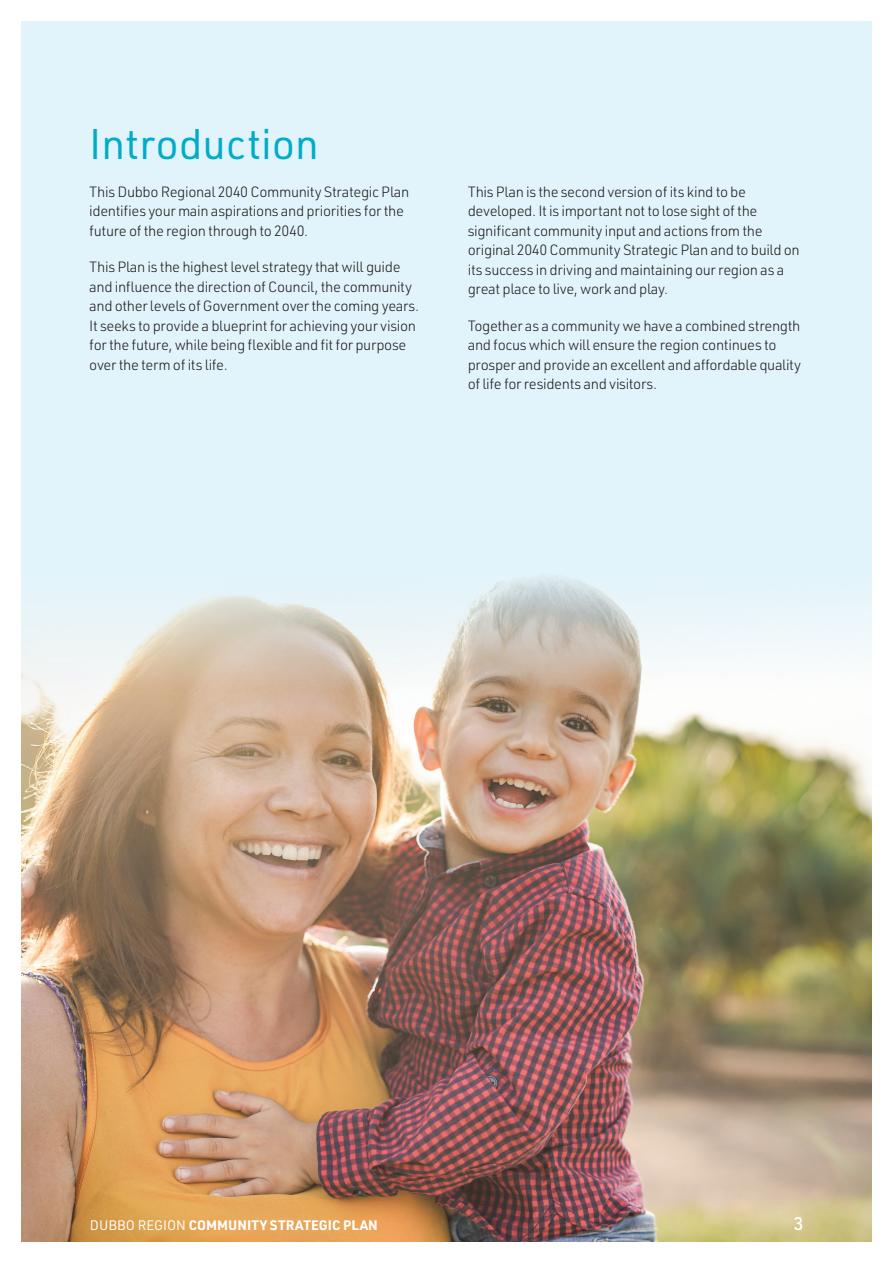
<style>
.page{position:relative;width:893px;height:1263px;background:#fff}
.page>*{position:absolute;margin:0;border:0;box-sizing:border-box;transform-origin:0 0}
.t1{font:42px "URWDIN";color:#00acc8}
.t2{font:500 18px "URWDIN";color:#fff}
.t3{font:300 14.7px/19.5px "URWDIN";letter-spacing:-.025em;color:#231f20}
.t4{font:700 13.5px "URWDIN";color:#fff}
.s1{font-weight:400}
</style>
<div class="page">
<div style="left:21px;top:21px;width:851px;height:1221px;background:#e1f4fc"></div>
<img style="left:21px;top:576px;width:851px;height:666px">
<h1 class="t1" style="left:89px;top:116px;width:231px">Introduction</h1>
<p class="t3" style="left:89px;top:181px;width:321px">This Dubbo Regional 2040 Community Strategic Plan identifies your main aspirations and priorities for the future of the region through to 2040.</p>
<p class="t3" style="left:89px;top:257px;width:331px">This Plan is the highest level strategy that will guide and influence the direction of Council, the community and other levels of Government over the coming years.<br>It seeks to provide a blueprint for achieving your vision for the future, while being flexible and fit for purpose over the term of its life.</p>
<p class="t3" style="left:468px;top:181px;width:334px">This Plan is the second version of its kind to be developed. It is important not to lose sight of the significant community input and actions from the original 2040 Community Strategic Plan and to build on its success in driving and maintaining our region as a great place to live, work and play.</p>
<p class="t3" style="left:468px;top:315px;width:335px">Together as a community we have a combined strength and focus which will ensure the region continues to prosper and provide an excellent and affordable quality of life for residents and visitors.</p>
<p class="t4" style="left:90px;top:1215px;width:289px"><span class="s1">DUBBO REGION</span> COMMUNITY STRATEGIC PLAN</p>
<p class="t2" style="left:794px;top:1211px;width:11px">3</p>
</div>
